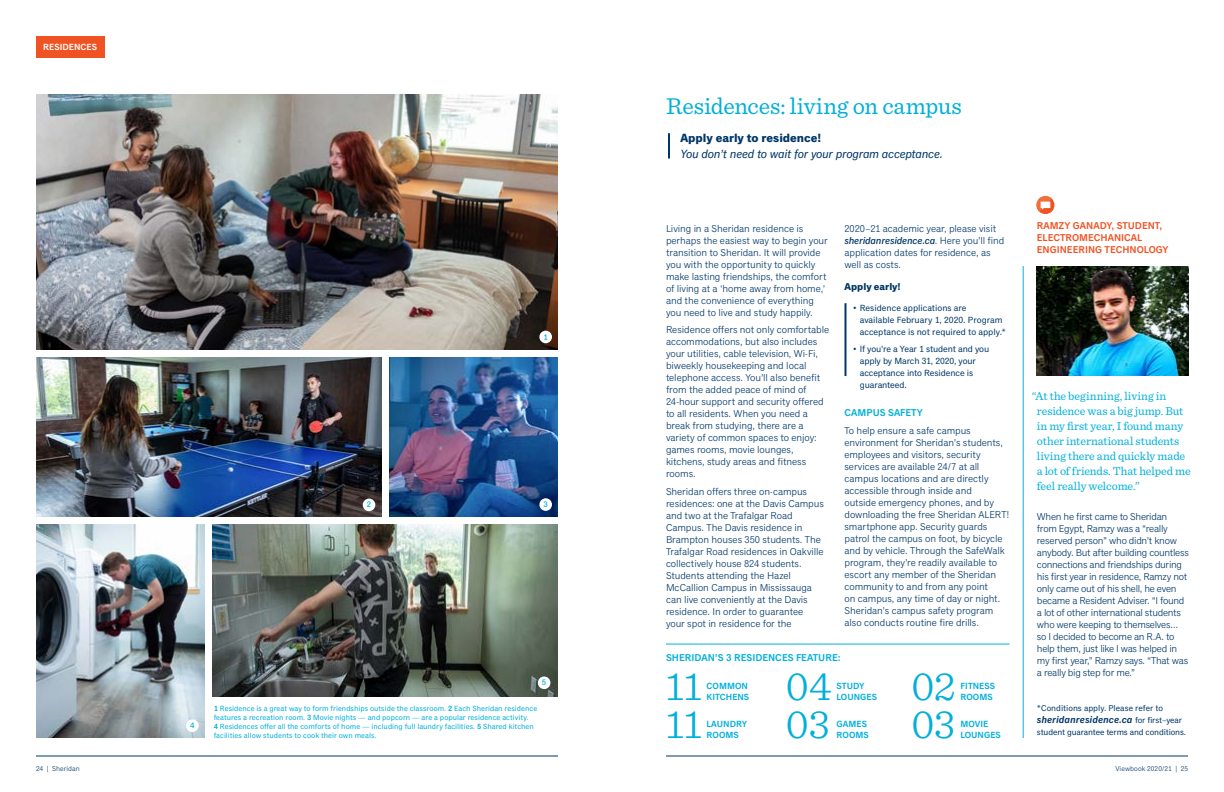
<style>
.page{position:relative;width:1224px;height:792px;background:#fff}
.page>*{position:absolute;margin:0;border:0;box-sizing:border-box;transform-origin:0 0}
.t1{font:300 42px/38.4px "Sentinel";letter-spacing:-.005em;color:#00afdb}
.t2{font:24px "Sentinel";letter-spacing:-.005em;color:#00afdb}
.t3{font:12px/15px "Sentinel";letter-spacing:-.01em;color:#00afdb}
.t4{font:italic 12px "Classic Grotesque Pro";letter-spacing:-.01em;color:#003768}
.t5{font:700 12px "Classic Grotesque Pro";color:#003768}
.t6{font:10px/12px "Classic Grotesque Pro";letter-spacing:-.01em;color:#003768}
.t7{font:10px/12px "Classic Grotesque Pro";letter-spacing:-.03em;color:#003768}
.t8{font:600 10px/12px "Classic Grotesque Pro";color:#f05323}
.t9{font:600 10px "Classic Grotesque Pro";color:#00afdb}
.t10{font:italic 600 10px "Classic Grotesque Pro";letter-spacing:.005em;color:#003768}
.t11{font:700 10px "Classic Grotesque Pro";color:#003768}
.t12{font:9px/12px "Classic Grotesque Pro";letter-spacing:-.01em;color:#003768}
.t13{font:600 9px/11px "Classic Grotesque Pro";color:#00afdb}
.t14{font:600 9px "Classic Grotesque Pro";letter-spacing:.005em;color:#fff}
.t15{font:8.5px "Classic Grotesque Pro";letter-spacing:-.01em;color:#003768}
.t16{font:500 8px "Classic Grotesque Pro";color:#00afdb}
.t17{font:7.5px/9px "Classic Grotesque Pro";letter-spacing:.005em;color:#00afdb}
.t18{font:7px "Classic Grotesque Pro";letter-spacing:.01em;color:#003768}
.s1{font-weight:600}
.s2{font-weight:500;font-style:italic}
.s3{font-weight:400;font-style:normal;font-size:8.5px}
</style>
<div class="page">
<hr style="left:36px;top:756px;width:522px;height:1px;background:#003768">
<hr style="left:666px;top:756px;width:522px;height:1px;background:#003768">
<img style="left:36px;top:525px;width:169px;height:213px">
<img style="left:1036px;top:266px;width:152px;height:109px">
<div style="left:186px;top:719px;width:13px;height:13px;background:#fff;border-radius:50%"></div>
<div style="left:36px;top:36px;width:68px;height:21px;background:#f05323"></div>
<img style="left:36px;top:357px;width:345px;height:160px">
<img style="left:389px;top:357px;width:169px;height:160px">
<img style="left:213px;top:525px;width:345px;height:171px">
<img style="left:36px;top:95px;width:522px;height:254px">
<div style="left:539px;top:331px;width:13px;height:12px;background:#fff;border-radius:50%"></div>
<div style="left:539px;top:498px;width:13px;height:13px;background:#fff;border-radius:50%"></div>
<div style="left:363px;top:499px;width:12px;height:12px;background:#fff;border-radius:50%"></div>
<div style="left:538px;top:677px;width:12px;height:12px;background:#fff;border-radius:50%"></div>
<hr style="left:1023px;top:266px;width:1px;height:472px;background:#00afdb">
<hr style="left:666px;top:644px;width:344px;height:1px;background:#00afdb">
<hr style="left:844px;top:303px;width:2px;height:73px;background:#003768">
<hr style="left:668px;top:133px;width:2px;height:26px;background:#003768">
<svg style="left:1036px;top:196px;width:19px;height:18px"></svg>
<p class="t14" style="left:43px;top:42px;width:55px">RESIDENCES</p>
<p class="t16" style="left:543px;top:332px;width:6px">1</p>
<p class="t16" style="left:367px;top:500px;width:6px">2</p>
<p class="t16" style="left:543px;top:500px;width:6px">3</p>
<p class="t16" style="left:190px;top:721px;width:6px">4</p>
<p class="t16" style="left:542px;top:678px;width:6px">5</p>
<p class="t17" style="left:214px;top:704px;width:325px"><span class="s1">1</span> Residence is a great way to form friendships outside the classroom. <span class="s1">2</span> Each Sheridan residence features a recreation room. <span class="s1">3</span> Movie nights — and popcorn — are a popular residence activity.<br><span class="s1">4</span> Residences offer all the comforts of home — including full laundry facilities. <span class="s1">5</span> Shared kitchen facilities allow students to cook their own meals.</p>
<h2 class="t2" style="left:666px;top:88px;width:297px">Residences: living on campus</h2>
<p class="t5" style="left:680px;top:131px;width:142px">Apply early to residence!</p>
<p class="t4" style="left:680px;top:147px;width:264px">You don’t need to wait for your program acceptance.</p>
<p class="t6" style="left:666px;top:223px;width:163px">Living in a Sheridan residence is perhaps the easiest way to begin your transition to Sheridan. It will provide you with the opportunity to quickly make lasting friendships, the comfort of living at a ‘home away from home,’ and the convenience of everything you need to live and study happily.</p>
<p class="t6" style="left:666px;top:324px;width:165px">Residence offers not only comfortable accommodations, but also includes your utilities, cable television, Wi-Fi, biweekly housekeeping and local telephone access. You’ll also benefit from the added peace of mind of<br>24-hour support and security offered to all residents. When you need a break from studying, there are a variety of common spaces to enjoy: games rooms, movie lounges, kitchens, study areas and fitness rooms.</p>
<p class="t6" style="left:666px;top:486px;width:159px">Sheridan offers three on-campus residences: one at the Davis Campus and two at the Trafalgar Road<br>Campus. The Davis residence in<br>Brampton houses 350 students. The<br>Trafalgar Road residences in Oakville collectively house 824 students.<br>Students attending the Hazel<br>McCallion Campus in Mississauga can live conveniently at the Davis residence. In order to guarantee your spot in residence for the</p>
<p class="t6" style="left:845px;top:223px;width:161px">2020–21 academic year, please visit <span class="s2">sheridanresidence.ca</span>. Here you’ll find application dates for residence, as well as costs.</p>
<p class="t11" style="left:845px;top:281px;width:58px">Apply early!</p>
<p class="t12" style="left:860px;top:302px;width:148px;text-indent:-7px">• Residence applications are<br>available February 1, 2020. Program acceptance is not required to apply.*</p>
<p class="t12" style="left:860px;top:344px;width:131px;text-indent:-7px">• If you’re a Year 1 student and you apply by March 31, 2020, your acceptance into Residence is guaranteed.</p>
<p class="t9" style="left:845px;top:407px;width:80px">CAMPUS SAFETY</p>
<p class="t6" style="left:845px;top:425px;width:166px">To help ensure a safe campus environment for Sheridan’s students, employees and visitors, security services are available 24/7 at all campus locations and are directly accessible through inside and<br>outside emergency phones, and by downloading the free Sheridan ALERT! smartphone app. Security guards patrol the campus on foot, by bicycle and by vehicle. Through the SafeWalk program, they’re readily available to escort any member of the Sheridan community to and from any point<br>on campus, any time of day or night.<br>Sheridan’s campus safety program also conducts routine fire drills.</p>
<p class="t9" style="left:666px;top:652px;width:176px">SHERIDAN’S 3 RESIDENCES FEATURE:</p>
<h1 class="t1" style="left:666px;top:663px;width:38px">11</h1>
<h1 class="t1" style="left:786px;top:663px;width:47px">04<br>03</h1>
<h1 class="t1" style="left:911px;top:663px;width:46px">02</h1>
<p class="t13" style="left:961px;top:681px;width:36px">FITNESS<br>ROOMS</p>
<p class="t13" style="left:961px;top:719px;width:42px">MOVIE<br>LOUNGES</p>
<p class="t13" style="left:707px;top:681px;width:44px">COMMON<br>KITCHENS</p>
<p class="t13" style="left:837px;top:681px;width:42px">STUDY<br>LOUNGES</p>
<p class="t13" style="left:837px;top:719px;width:34px">GAMES<br>ROOMS</p>
<h1 class="t1" style="left:666px;top:702px;width:38px">11</h1>
<h1 class="t1" style="left:911px;top:702px;width:45px">03</h1>
<p class="t13" style="left:707px;top:719px;width:42px">LAUNDRY<br>ROOMS</p>
<p class="t8" style="left:1037px;top:220px;width:133px">RAMZY GANADY, STUDENT,<br>ELECTROMECHANICAL<br>ENGINEERING TECHNOLOGY</p>
<p class="t3" style="left:1037px;top:388px;width:155px;text-indent:-5px">“At the beginning, living in residence was a big jump. But in my first year, I found many other international students living there and quickly made a lot of friends. That helped me feel really welcome.”</p>
<p class="t7" style="left:1037px;top:511px;width:154px">When he first came to Sheridan from Egypt, Ramzy was a “really reserved person” who didn’t know anybody. But after building countless connections and friendships during his first year in residence, Ramzy not only came out of his shell, he even became a Resident Adviser. “I found a lot of other international students who were keeping to themselves… so I decided to become an R.A. to help them, just like I was helped in my first year,” Ramzy says. “That was a really big step for me.”</p>
<p class="t15" style="left:1037px;top:703px;width:128px">*Conditions apply. Please refer to</p>
<p class="t10" style="left:1037px;top:714px;width:147px">sheridanresidence.ca <span class="s3">for first–year</span></p>
<p class="t15" style="left:1037px;top:727px;width:151px">student guarantee terms and conditions.</p>
<p class="t18" style="left:36px;top:765px;width:45px">24 | Sheridan</p>
<p class="t18" style="left:1115px;top:765px;width:74px">Viewbook 2020/21 | 25</p>
</div>
